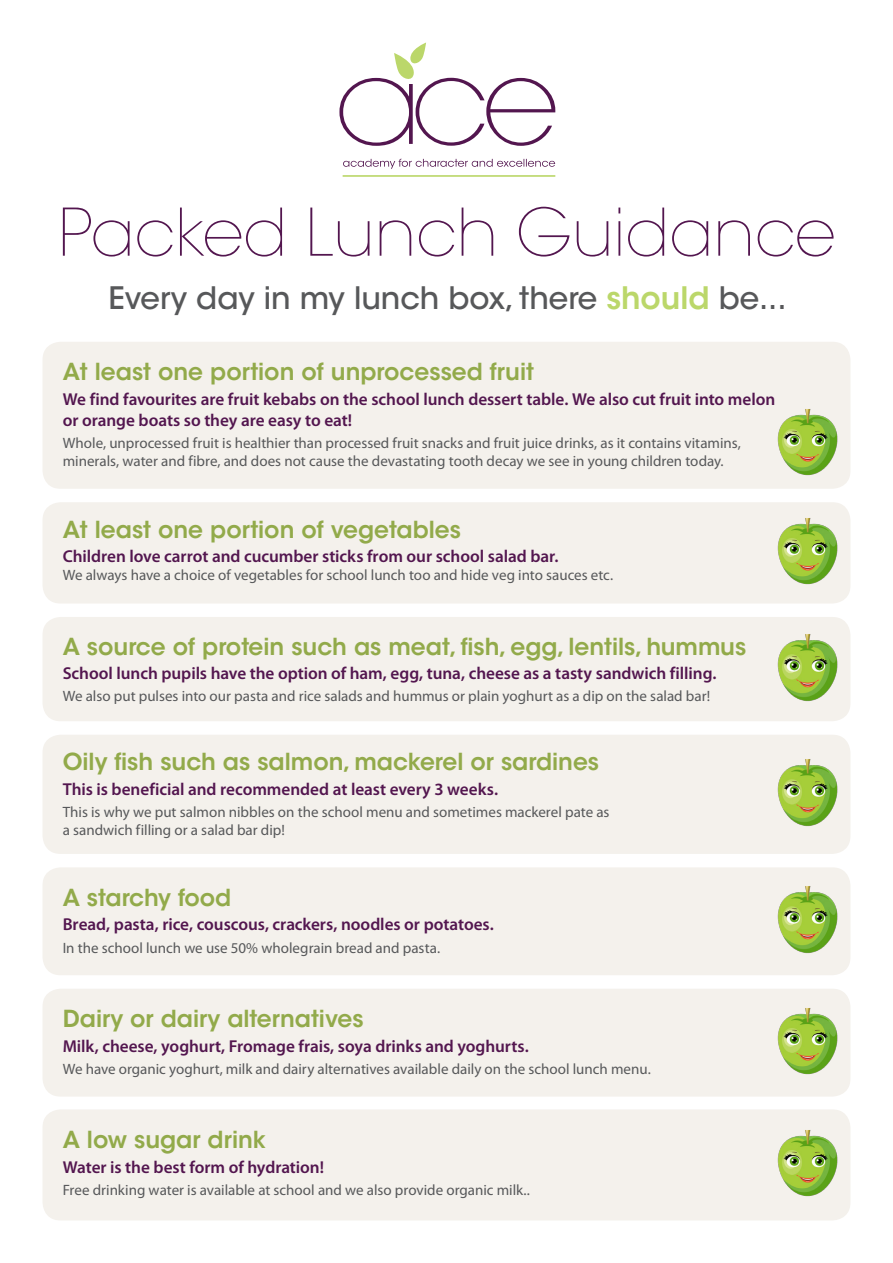
<style>
.page{position:relative;width:893px;height:1263px;background:#fff}
.page>*{position:absolute;margin:0;border:0;box-sizing:border-box;transform-origin:0 0}
.Page_Heading{font:200 65.1px "ITC Avant Garde Std";color:#53164f}
.Page_Heading-2{font:500 30.75px "ITC Avant Garde Std";color:#57585a}
.Page_Heading-3{font:600 23.25px "ITC Avant Garde Std";color:#92aa4a}
.Page_Heading-4{font:600 17.25px/21px "Myriad Pro";letter-spacing:-.005em;color:#53164f}
.Page_Heading-5{font:15px/18px "Myriad Pro";color:#57585a}
.s1{font-weight:600;color:#bbd76a}
</style>
<div class="page">
<svg style="left:339px;top:43px;width:216px;height:103px"></svg>
<hr style="left:343px;top:175px;width:212px;height:2px;background:#bbd76a">
<svg style="left:343px;top:159px;width:212px;height:10px"></svg>
<div style="left:43px;top:342px;width:807px;height:147px;background:#f4f1ec;border-radius:18px"></div>
<div style="left:43px;top:502px;width:807px;height:101px;background:#f4f1ec;border-radius:18px"></div>
<div style="left:43px;top:617px;width:807px;height:104px;background:#f4f1ec;border-radius:18px"></div>
<div style="left:43px;top:735px;width:807px;height:119px;background:#f4f1ec;border-radius:18px"></div>
<div style="left:43px;top:867px;width:807px;height:108px;background:#f4f1ec;border-radius:18px"></div>
<div style="left:43px;top:989px;width:807px;height:107px;background:#f4f1ec;border-radius:18px"></div>
<div style="left:43px;top:1109px;width:807px;height:111px;background:#f4f1ec;border-radius:18px"></div>
<img style="left:777px;top:409px;width:61px;height:67px">
<img style="left:777px;top:518px;width:61px;height:67px">
<img style="left:777px;top:759px;width:61px;height:67px">
<img style="left:777px;top:634px;width:61px;height:67px">
<img style="left:777px;top:886px;width:61px;height:67px">
<img style="left:777px;top:1008px;width:61px;height:67px">
<img style="left:777px;top:1130px;width:61px;height:67px">
<p class="Page_Heading" style="left:59px;top:194px;width:778px">Packed Lunch Guidance</p>
<p class="Page_Heading-2" style="left:108px;top:279px;width:680px">Every day in my lunch box, there <span class="s1">should</span> be...</p>
<p class="Page_Heading-3" style="left:63px;top:357px;width:473px">At least one portion of unprocessed fruit</p>
<p class="Page_Heading-4" style="left:63px;top:389px;width:714px">We find favourites are fruit kebabs on the school lunch dessert table. We also cut fruit into melon or orange boats so they are easy to eat!</p>
<p class="Page_Heading-5" style="left:63px;top:434px;width:680px">Whole, unprocessed fruit is healthier than processed fruit snacks and fruit juice drinks, as it contains vitamins, minerals, water and fibre, and does not cause the devastating tooth decay we see in young children today.</p>
<p class="Page_Heading-3" style="left:63px;top:514px;width:400px">At least one portion of vegetables</p>
<p class="Page_Heading-4" style="left:63px;top:546px;width:497px">Children love carrot and cucumber sticks from our school salad bar.</p>
<p class="Page_Heading-5" style="left:63px;top:566px;width:552px">We always have a choice of vegetables for school lunch too and hide veg into sauces etc.</p>
<p class="Page_Heading-3" style="left:63px;top:631px;width:685px">A source of protein such as meat, fish, egg, lentils, hummus</p>
<p class="Page_Heading-4" style="left:63px;top:663px;width:655px">School lunch pupils have the option of ham, egg, tuna, cheese as a tasty sandwich filling.</p>
<p class="Page_Heading-5" style="left:63px;top:687px;width:649px">We also put pulses into our pasta and rice salads and hummus or plain yoghurt as a dip on the salad bar!</p>
<p class="Page_Heading-3" style="left:63px;top:747px;width:538px">Oily fish such as salmon, mackerel or sardines</p>
<p class="Page_Heading-4" style="left:63px;top:779px;width:437px">This is beneficial and recommended at least every 3 weeks.</p>
<p class="Page_Heading-5" style="left:63px;top:803px;width:548px">This is why we put salmon nibbles on the school menu and sometimes mackerel pate as a sandwich filling or a salad bar dip!</p>
<p class="Page_Heading-3" style="left:63px;top:883px;width:170px">A starchy food</p>
<p class="Page_Heading-4" style="left:63px;top:914px;width:433px">Bread, pasta, rice, couscous, crackers, noodles or potatoes.</p>
<p class="Page_Heading-5" style="left:63px;top:939px;width:379px">In the school lunch we use 50% wholegrain bread and pasta.</p>
<p class="Page_Heading-3" style="left:63px;top:1004px;width:302px">Dairy or dairy alternatives</p>
<p class="Page_Heading-4" style="left:63px;top:1036px;width:468px">Milk, cheese, yoghurt, Fromage frais, soya drinks and yoghurts.</p>
<p class="Page_Heading-5" style="left:63px;top:1060px;width:590px">We have organic yoghurt, milk and dairy alternatives available daily on the school lunch menu.</p>
<p class="Page_Heading-3" style="left:63px;top:1125px;width:205px">A low sugar drink</p>
<p class="Page_Heading-4" style="left:63px;top:1156px;width:263px">Water is the best form of hydration!</p>
<p class="Page_Heading-5" style="left:63px;top:1181px;width:469px">Free drinking water is available at school and we also provide organic milk..</p>
</div>
